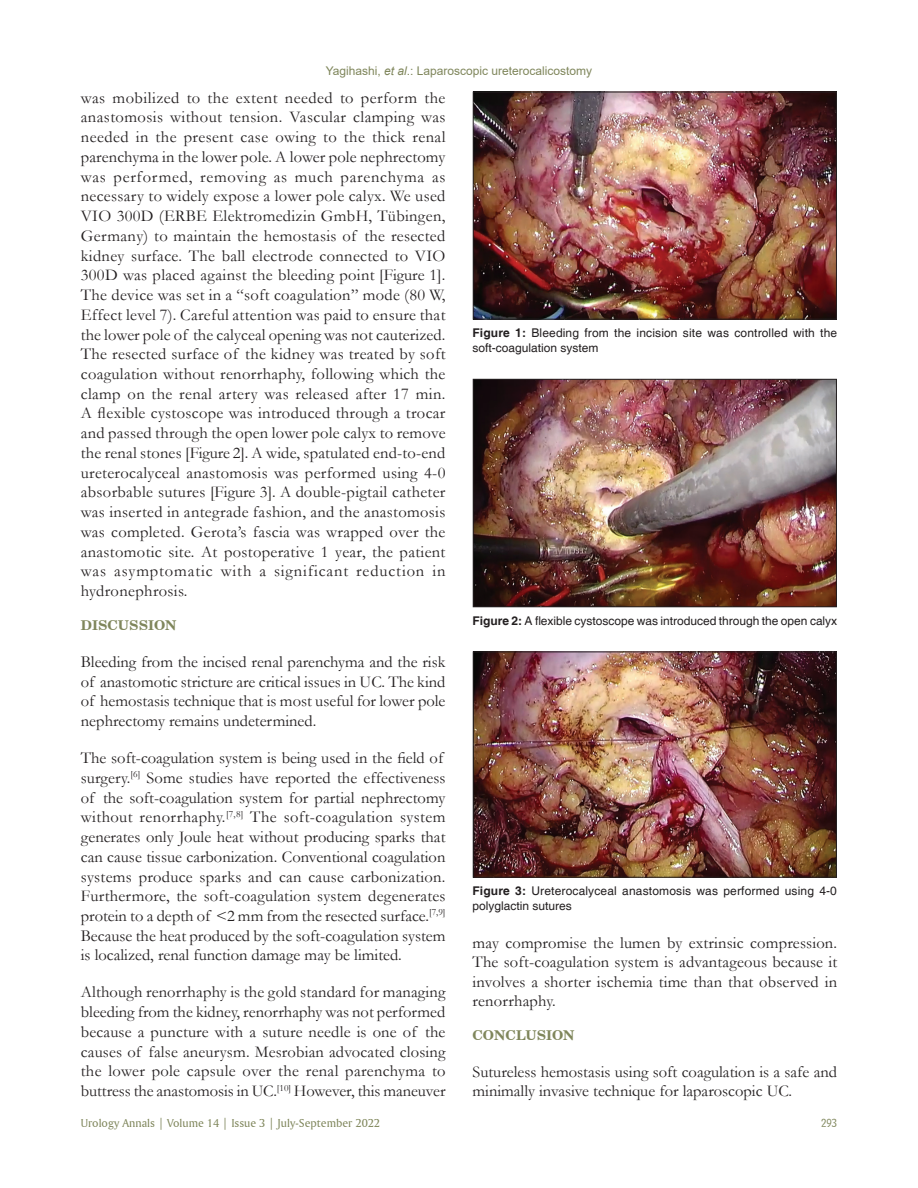
<style>
.page{position:relative;width:918px;height:1188px;background:#fff}
.page>*{position:absolute;margin:0;border:0;box-sizing:border-box;transform-origin:0 0}
.TX{font:16.5px/19.8px "Garamond";color:#231f20;text-align:justify}
.t1{font:700 13.5px "Century Schoolbook BT";color:#7f865b}
.FGC{font:12px/15px "Helvetica";letter-spacing:.015em;color:#231f20}
.t2{font:12px "Amerigo BT Roman A";color:#7f865b}
.t3{font:12px "Arial";color:#7f865b}
.t4{font:12px "Bell Centennial BT Address";color:#7f865b}
.s1{font-style:italic}
.s2{font-weight:700}
</style>
<div class="page">
<img style="left:475px;top:94px;width:360px;height:223px">
<div style="left:473px;top:92px;width:364px;height:227px;border:1px solid #231f20"></div>
<img style="left:475px;top:654px;width:360px;height:221px">
<div style="left:473px;top:652px;width:364px;height:225px;border:1px solid #231f20"></div>
<img style="left:475px;top:381px;width:360px;height:224px">
<div style="left:473px;top:379px;width:364px;height:228px;border:1px solid #231f20"></div>
<p class="t3" style="left:326px;top:62px;width:268px">Yagihashi, <span class="s1">et al</span>.: Laparoscopic ureterocalicostomy</p>
<p class="TX" style="left:81px;top:87px;width:366px">was mobilized to the extent needed to perform the anastomosis without tension. Vascular clamping was needed in the present case owing to the thick renal parenchyma in the lower pole. A lower pole nephrectomy was performed, removing as much parenchyma as necessary to widely expose a lower pole calyx. We used VIO 300D (ERBE Elektromedizin GmbH, Tübingen, Germany) to maintain the hemostasis of the resected kidney surface. The ball electrode connected to VIO 300D was placed against the bleeding point [Figure 1].<br>The device was set in a “soft coagulation” mode (80 W, Effect level 7). Careful attention was paid to ensure that the lower pole of the calyceal opening was not cauterized.<br>The resected surface of the kidney was treated by soft coagulation without renorrhaphy, following which the clamp on the renal artery was released after 17 min.<br>A flexible cystoscope was introduced through a trocar and passed through the open lower pole calyx to remove the renal stones [Figure 2]. A wide, spatulated end‑to‑end ureterocalyceal anastomosis was performed using 4‑0 absorbable sutures [Figure 3]. A double‑pigtail catheter was inserted in antegrade fashion, and the anastomosis was completed. Gerota’s fascia was wrapped over the anastomotic site. At postoperative 1 year, the patient was asymptomatic with a significant reduction in hydronephrosis.</p>
<h1 class="t1" style="left:81px;top:617px;width:97px">DISCUSSION</h1>
<p class="TX" style="left:81px;top:651px;width:366px">Bleeding from the incised renal parenchyma and the risk of anastomotic stricture are critical issues in UC. The kind of hemostasis technique that is most useful for lower pole nephrectomy remains undetermined.</p>
<p class="TX" style="left:81px;top:748px;width:366px;text-align:left">The soft‑coagulation system is being used in the field of surgery.<sup>[6]</sup> Some studies have reported the effectiveness of the soft‑coagulation system for partial nephrectomy without renorrhaphy.<sup>[7,8]</sup> The soft‑coagulation system generates only Joule heat without producing sparks that can cause tissue carbonization. Conventional coagulation systems produce sparks and can cause carbonization.<br>Furthermore, the soft‑coagulation system degenerates protein to a depth of &lt;2 mm from the resected surface.<sup>[7,9] </sup>Because the heat produced by the soft‑coagulation system is localized, renal function damage may be limited.</p>
<p class="TX" style="left:81px;top:982px;width:366px">Although renorrhaphy is the gold standard for managing bleeding from the kidney, renorrhaphy was not performed because a puncture with a suture needle is one of the causes of false aneurysm. Mesrobian advocated closing the lower pole capsule over the renal parenchyma to buttress the anastomosis in UC.<sup>[10]</sup> However, this maneuver</p>
<p class="FGC" style="left:472px;top:326px;width:366px"><span class="s2">Figure 1:</span> Bleeding from the incision site was controlled with the soft‑coagulation system</p>
<p class="FGC" style="left:472px;top:613px;width:366px"><span class="s2">Figure 2:</span> A flexible cystoscope was introduced through the open calyx</p>
<p class="FGC" style="left:472px;top:884px;width:366px"><span class="s2">Figure 3:</span> Ureterocalyceal anastomosis was performed using 4‑0 polyglactin sutures</p>
<p class="TX" style="left:472px;top:933px;width:366px">may compromise the lumen by extrinsic compression.<br>The soft‑coagulation system is advantageous because it involves a shorter ischemia time than that observed in renorrhaphy.</p>
<h1 class="t1" style="left:472px;top:1027px;width:104px">CONCLUSION</h1>
<p class="TX" style="left:472px;top:1061px;width:366px">Sutureless hemostasis using soft coagulation is a safe and minimally invasive technique for laparoscopic UC.</p>
<p class="t2" style="left:81px;top:1116px;width:301px">Urology Annals | Volume 14 | Issue 3 | July-September 2022</p>
<p class="t4" style="left:821px;top:1116px;width:17px">293</p>
</div>
